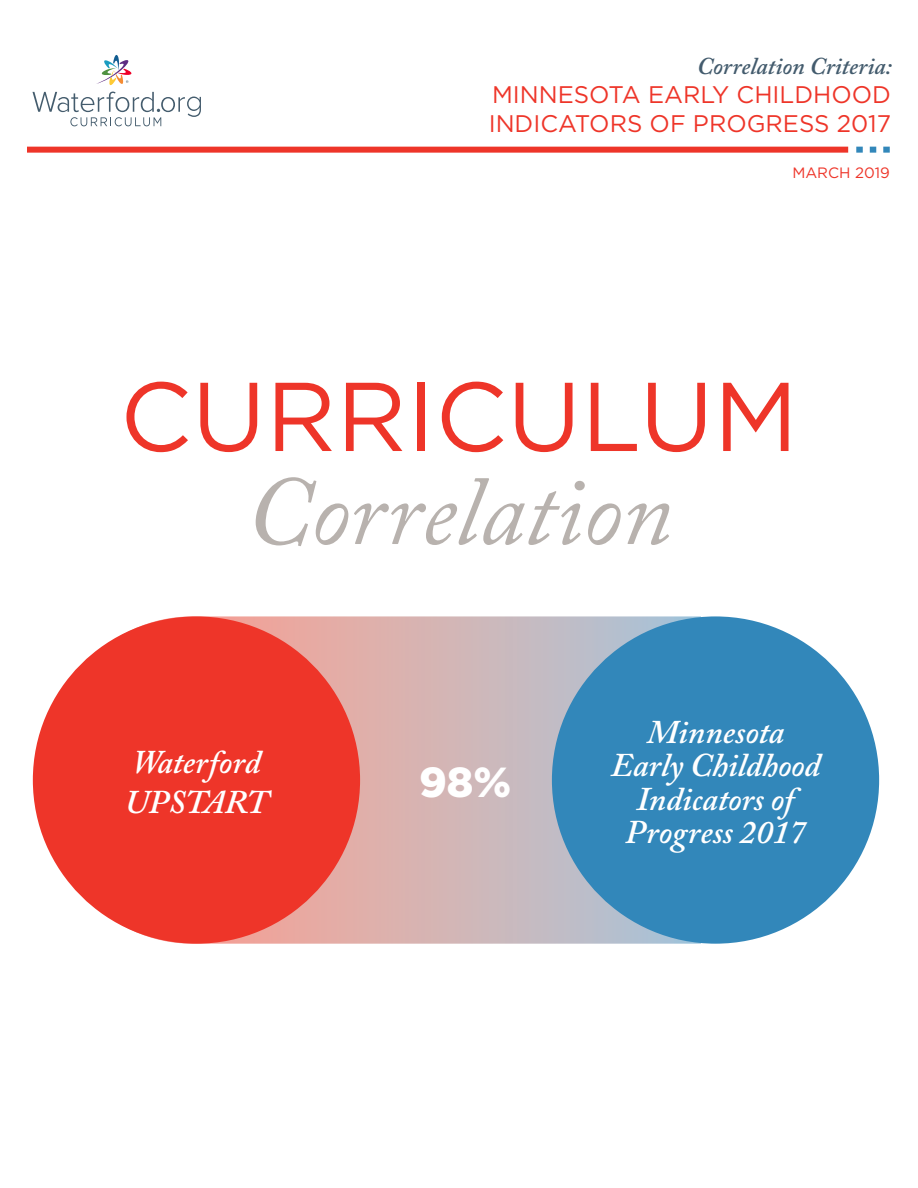
<style>
.page{position:relative;width:918px;height:1188px;background:#fff}
.page>*{position:absolute;margin:0;border:0;box-sizing:border-box;transform-origin:0 0}
.t1{font:italic 97.5px "Adobe Caslon Pro";color:#b8b2ae}
.t2{font:97.5px "Gotham";color:#ee3529}
._10_Percentage{font:900 42px "Gotham";color:#fff}
._11_Product_Name{font:italic 600 33px/33.6px "Adobe Caslon Pro";color:#fff}
.t3{font:24px/28.8px "Gotham";color:#ee3529}
.t4{font:italic 600 24px "Adobe Caslon Pro";color:#435b6d}
.t5{font:15px "Gotham";color:#ee3529}
</style>
<div class="page">
<svg style="left:40px;top:616px;width:661px;height:328px;background:#d5bdbe"></svg>
<div style="left:33px;top:616px;width:327px;height:328px;background:#ee3529;border-radius:50%"></div>
<div style="left:552px;top:616px;width:327px;height:328px;background:#3287ba;border-radius:50%"></div>
<div style="left:856px;top:147px;width:7px;height:6px;background:#3287ba"></div>
<svg style="left:870px;top:147px;width:6px;height:6px"></svg>
<div style="left:883px;top:147px;width:7px;height:6px;background:#3287ba"></div>
<div style="left:27px;top:147px;width:821px;height:6px;background:#ee3529"></div>
<svg style="left:32px;top:92px;width:169px;height:34px"></svg>
<svg style="left:96px;top:55px;width:36px;height:30px"></svg>
<p class="t4" style="left:697px;top:52px;width:196px">Correlation Criteria:</p>
<p class="t3" style="left:489px;top:79px;width:404px">MINNESOTA EARLY CHILDHOOD<br>INDICATORS OF PROGRESS 2017</p>
<p class="t5" style="left:792px;top:163px;width:99px">MARCH 2019</p>
<h1 class="t2" style="left:120px;top:354px;width:680px">CURRICULUM</h1>
<h1 class="t1" style="left:246px;top:453px;width:428px">Correlation</h1>
<p class="_11_Product_Name" style="left:125px;top:742px;width:145px;line-height:39.6px">Waterford<br>UPSTART</p>
<p class="_10_Percentage" style="left:419px;top:753px;width:94px">98%</p>
<p class="_11_Product_Name" style="left:611px;top:714px;width:211px;text-align:center">Minnesota<br>Early Childhood<br>Indicators of<br>Progress 2017</p>
</div>
